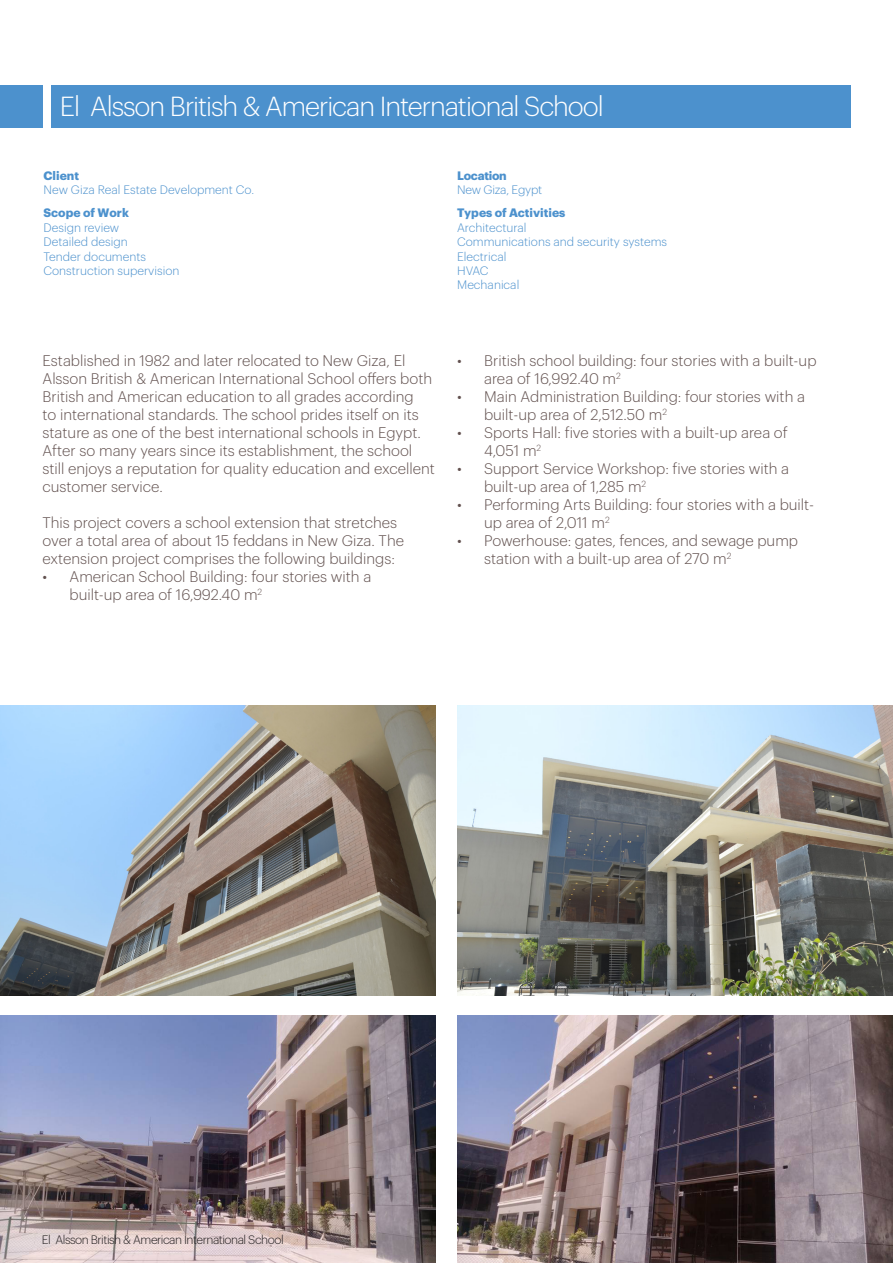
<style>
.page{position:relative;width:893px;height:1263px;background:#fff}
.page>*{position:absolute;margin:0;border:0;box-sizing:border-box;transform-origin:0 0}
.t1{font:300 27px "Graphik";letter-spacing:-.04em;color:#fff}
.t2{font:300 15px/18px "Graphik";color:#61504e}
.t3{font:300 12px "Graphik";color:#4c91cd}
.t4{font:300 12px "Graphik";letter-spacing:-.04em;color:#231f20}
.t5{font:700 12px "Graphik";color:#4c91cd}
.t6{font:300 12px "Graphik";letter-spacing:-.02em;color:#4c91cd}
.t7{font:700 12px "Graphik";letter-spacing:-.02em;color:#4c91cd}
</style>
<div class="page">
<div style="left:0;top:85px;width:43px;height:43px;background:#4c91cd"></div>
<div style="left:51px;top:85px;width:799px;height:43px;background:#4c91cd"></div>
<img style="left:457px;top:705px;width:436px;height:290px">
<img style="left:0;top:705px;width:436px;height:290px">
<img style="left:457px;top:1015px;width:436px;height:248px">
<img style="left:0;top:1015px;width:436px;height:248px">
<p class="t1" style="left:60px;top:87px;width:545px">El Alsson British &amp; American International School</p>
<p class="t5" style="left:44px;top:166px;width:37px">Client</p>
<p class="t3" style="left:44px;top:181px;width:212px">New Giza Real Estate Development Co.</p>
<p class="t5" style="left:44px;top:204px;width:87px">Scope of Work</p>
<p class="t3" style="left:44px;top:219px;width:77px">Design review</p>
<p class="t3" style="left:44px;top:233px;width:86px">Detailed design</p>
<p class="t3" style="left:44px;top:247px;width:104px">Tender documents</p>
<p class="t3" style="left:44px;top:262px;width:137px">Construction supervision</p>
<p class="t7" style="left:457px;top:166px;width:51px">Location</p>
<p class="t6" style="left:457px;top:181px;width:87px">New Giza, Egypt</p>
<p class="t5" style="left:457px;top:204px;width:110px">Types of Activities</p>
<p class="t3" style="left:457px;top:219px;width:71px">Architectural</p>
<p class="t3" style="left:457px;top:233px;width:212px">Communications and security systems</p>
<p class="t3" style="left:457px;top:247px;width:51px">Electrical</p>
<p class="t3" style="left:457px;top:262px;width:33px">HVAC</p>
<p class="t3" style="left:457px;top:276px;width:64px">Mechanical</p>
<p class="t2" style="left:43px;top:350px;width:394px">Established in 1982 and later relocated to New Giza, El Alsson British &amp; American International School offers both British and American education to all grades according<br>to international standards. The school prides itself on its stature as one of the best international schools in Egypt.<br>After so many years since its establishment, the school still enjoys a reputation for quality education and excellent customer service.</p>
<p class="t2" style="left:43px;top:512px;width:363px">This project covers a school extension that stretches over a total area of about 15 feddans in New Giza. The extension project comprises the following buildings:</p>
<p class="t2" style="left:70px;top:566px;width:303px;text-indent:-27px">• American School Building: four stories with a built-up area of 16,992.40 m<sup>2</sup></p>
<p class="t2" style="left:484px;top:350px;width:334px;text-indent:-27px">• British school building: four stories with a built-up area of 16,992.40 m<sup>2</sup></p>
<p class="t2" style="left:484px;top:386px;width:322px;text-indent:-27px">• Main Administration Building: four stories with a built-up area of 2,512.50 m<sup>2</sup></p>
<p class="t2" style="left:484px;top:422px;width:305px;text-indent:-27px">• Sports Hall: five stories with a built-up area of<br>4,051 m<sup>2</sup></p>
<p class="t2" style="left:484px;top:458px;width:306px;text-indent:-27px">• Support Service Workshop: five stories with a built-up area of 1,285 m<sup>2</sup></p>
<p class="t2" style="left:484px;top:494px;width:332px;text-indent:-27px">• Performing Arts Building: four stories with a built&shy;up area of 2,011 m<sup>2</sup></p>
<p class="t2" style="left:484px;top:530px;width:315px;text-indent:-27px">• Powerhouse: gates, fences, and sewage pump station with a built-up area of 270 m<sup>2</sup></p>
<p class="t4" style="left:42px;top:1231px;width:243px">El Alsson British &amp; American International School</p>
</div>
